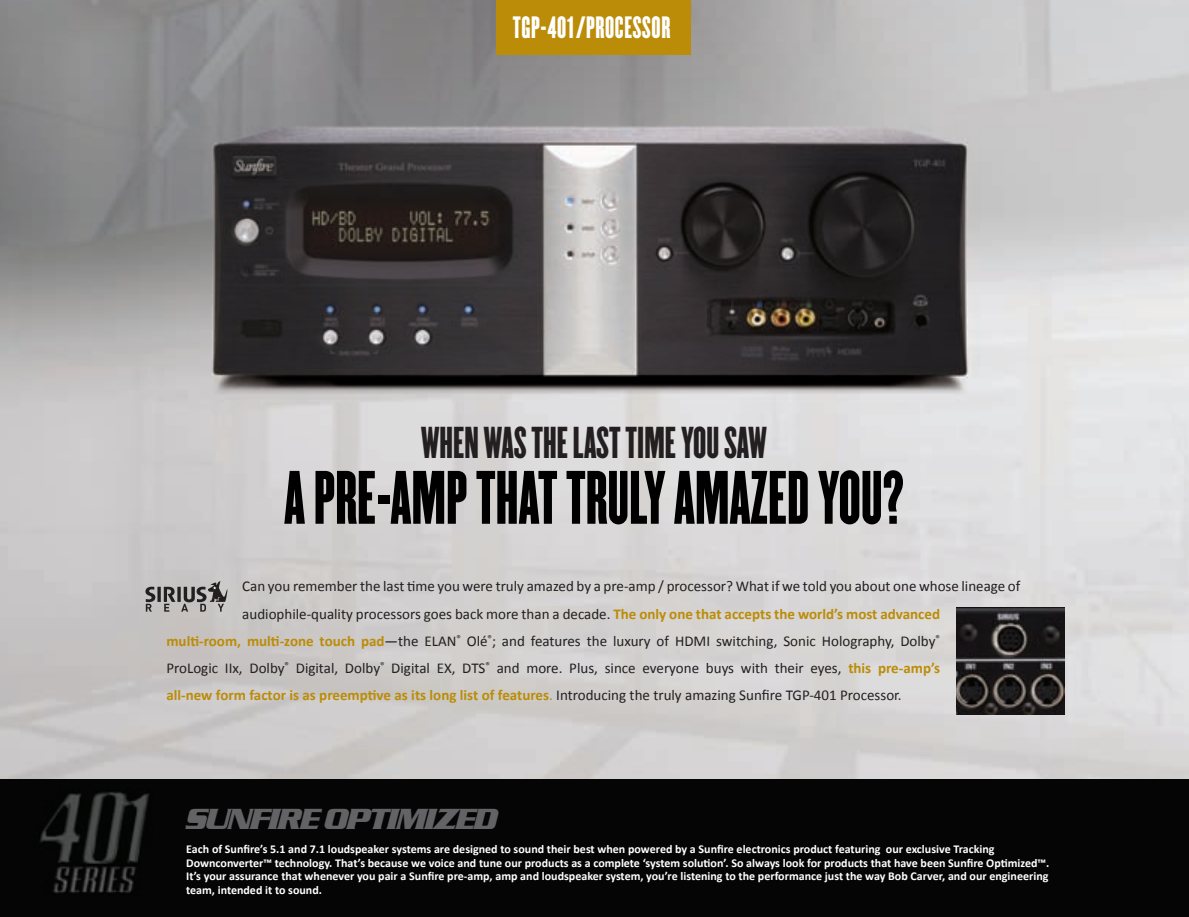
<style>
.page{position:relative;width:1189px;height:917px;background:#fff}
.page>*{position:absolute;margin:0;border:0;box-sizing:border-box;transform-origin:0 0}
.t1{font:66px "Champion HTF Featherweight";color:#000}
.t2{font:39px "Champion HTF Featherweight";color:#231f20}
.t3{font:italic 700 30px "Serpentine D";letter-spacing:-.05em;color:#636366}
.t4{font:27px "Champion HTF Featherweight";letter-spacing:.025em;color:#fff}
.t5{font:15px "Calibri";color:#231f20}
.t6{font:700 15px "Calibri";color:#bb8c07}
.t7{font:700 12px/13.5px "Calibri";color:#fff}
.s1{font-weight:700;color:#bb8c07}
.s2{font-weight:400}
.s3{font-weight:400;color:#231f20}
</style>
<div class="page">
<img style="left:0;top:0;width:1189px;height:779px">
<div style="left:496px;top:0;width:194px;height:54px;background:#bb8c07"></div>
<svg style="left:145px;top:581px;width:83px;height:30px;background:#918e8e"></svg>
<img style="left:956px;top:607px;width:108px;height:107px">
<div style="left:0;top:779px;width:1189px;height:137px;background:#040504"></div>
<h3 class="t4" style="left:513px;top:10px;width:159px">TGP-401/PROCESSOR</h3>
<h2 class="t2" style="left:421px;top:417px;width:347px">WHEN WAS THE LAST TIME YOU SAW</h2>
<h1 class="t1" style="left:284px;top:455px;width:621px">A PRE-AMP THAT TRULY AMAZED YOU?</h1>
<p class="t5" style="left:242px;top:577px;width:779px">Can you remember the last time you were truly amazed by a pre-amp / processor? What if we told you about one whose lineage of</p>
<p class="t5" style="left:242px;top:604px;width:699px">audiophile-quality processors goes back more than a decade. <span class="s1">The only one that accepts the world’s most advanced</span></p>
<p class="t5" style="left:166px;top:631px;width:775px"><span class="s1">multi-room, multi-zone touch pad</span>—the ELAN<sup>®</sup> Olé<sup>®</sup>; and features the luxury of HDMI switching, Sonic Holography, Dolby<sup>®</sup></p>
<p class="t5" style="left:166px;top:658px;width:775px">ProLogic IIx, Dolby<sup>®</sup> Digital, Dolby<sup>®</sup> Digital EX, DTS<sup>®</sup> and more. Plus, since everyone buys with their eyes, <span class="s1">this pre-amp’s</span></p>
<p class="t6" style="left:166px;top:685px;width:737px">all-new form factor is as preemptive as its long list of features<span class="s2">.</span> <span class="s3">Introducing the truly amazing Sunfire TGP-401 Processor.</span></p>
<h3 class="t3" style="left:186px;top:802px;width:313px">SUNFIRE OPTIMIZED</h3>
<p class="t7" style="left:186px;top:841px;width:864px">Each of Sunfire’s 5.1 and 7.1 loudspeaker systems are designed to sound their best when powered by a Sunfire electronics product featuring our exclusive Tracking Downconverter™ technology. That’s because we voice and tune our products as a complete ‘system solution’. So always look for products that have been Sunfire Optimized™.<br>It’s your assurance that whenever you pair a Sunfire pre-amp, amp and loudspeaker system, you’re listening to the performance just the way Bob Carver, and our engineering team, intended it to sound.</p>
</div>
